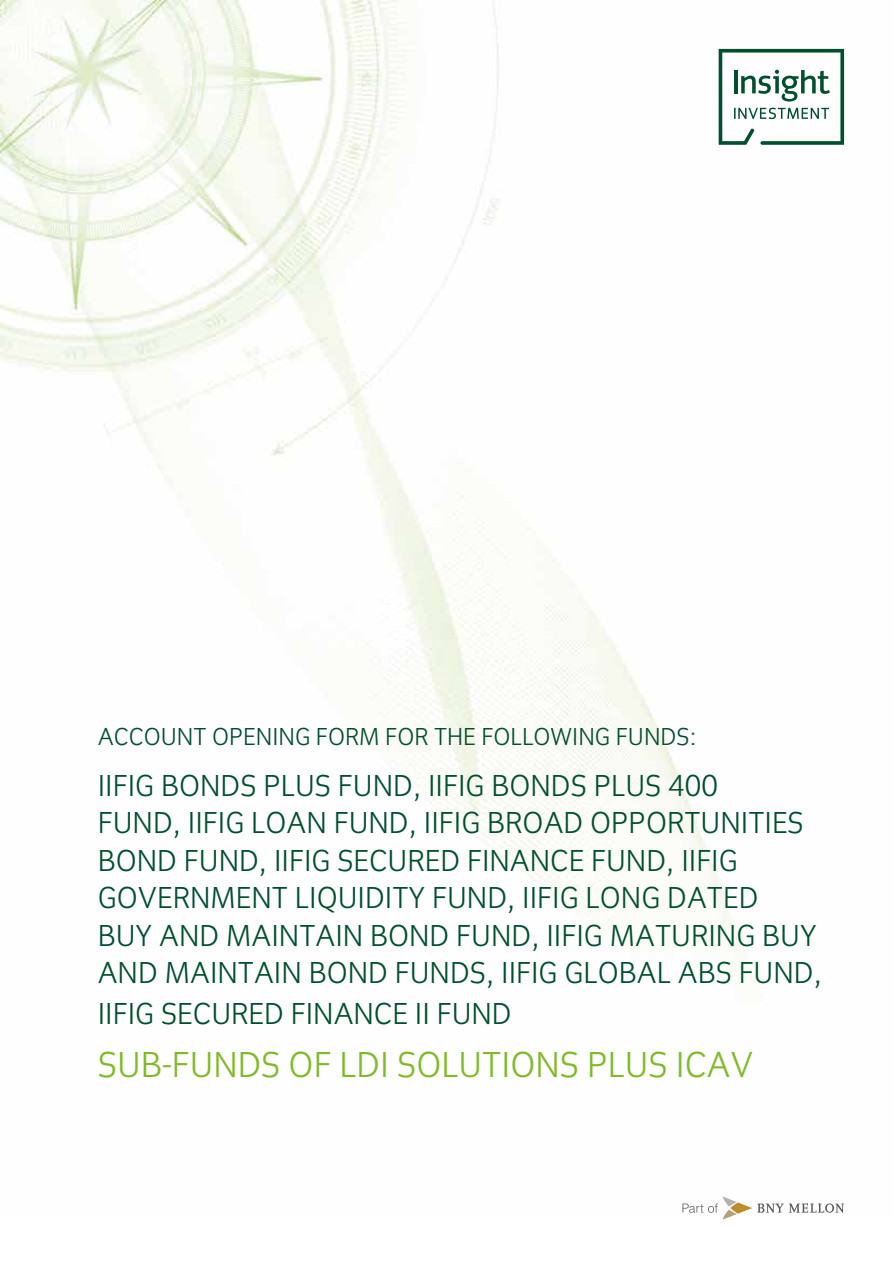
<style>
.page{position:relative;width:893px;height:1263px;background:#fff}
.page>*{position:absolute;margin:0;border:0;box-sizing:border-box;transform-origin:0 0}
.t1{font:37.5px "Congress Sans Light Std";color:#80ba27}
.t2{font:31.5px/37.5px "Congress Sans Light Std";color:#004f2e}
.t3{font:25.5px "Congress Sans Light Std";color:#004f2e}
</style>
<div class="page">
<img style="left:0;top:0;width:845px;height:942px">
<svg style="left:719px;top:49px;width:125px;height:96px"></svg>
<svg style="left:682px;top:1196px;width:162px;height:23px"></svg>
<p class="t3" style="left:98px;top:723px;width:600px">ACCOUNT OPENING FORM FOR THE FOLLOWING FUNDS:</p>
<p class="t2" style="left:98px;top:767px;width:726px">IIFIG BONDS PLUS FUND, IIFIG BONDS PLUS 400<br>FUND, IIFIG LOAN FUND, IIFIG BROAD OPPORTUNITIES BOND FUND, IIFIG SECURED FINANCE FUND, IIFIG GOVERNMENT LIQUIDITY FUND, IIFIG LONG DATED<br>BUY AND MAINTAIN BOND FUND, IIFIG MATURING BUY AND MAINTAIN BOND FUNDS, IIFIG GLOBAL ABS FUND,</p>
<p class="t2" style="left:98px;top:995px;width:415px">IIFIG SECURED FINANCE II FUND</p>
<p class="t1" style="left:98px;top:1044px;width:657px">SUB-FUNDS OF LDI SOLUTIONS PLUS ICAV</p>
</div>
